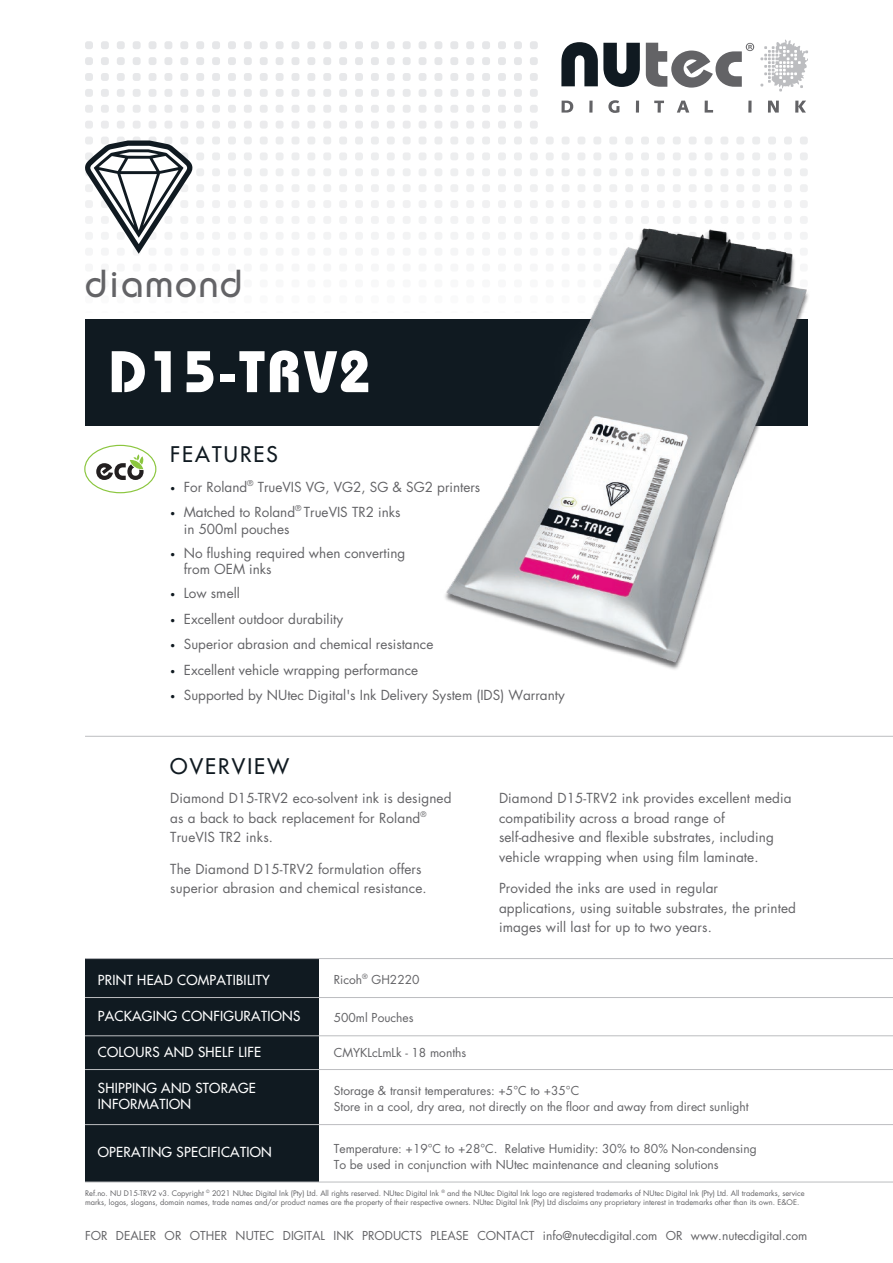
<style>
.page{position:relative;width:893px;height:1263px;background:#fff}
.page>*{position:absolute;margin:0;border:0;box-sizing:border-box;transform-origin:0 0}
.t1{font:700 58.5px "Bauhaus Std";letter-spacing:.03em;color:#fff}
.t2{font:500 39px "Bauhaus Std";letter-spacing:.05em;color:#636366}
.t3{font:500 21px "Futura Std";letter-spacing:.1em;color:#101a21}
.t4{font:13.5px/19.5px "Futura Std";letter-spacing:.01em;color:#636366}
.t5{font:500 13.5px/16.2px "Futura Std";letter-spacing:.02em;color:#fff}
.t6{font:12px/16.2px "Futura Std";color:#636366}
.t7{font:9px "Futura Std";color:#101a21}
.t8{font:7.5px/9px "Futura Std";color:#636366}
.s1{font-size:9px;color:#101a21}
</style>
<div class="page">
<svg style="left:212px;top:41px;width:294px;height:8px"></svg>
<svg style="left:514px;top:41px;width:24px;height:8px"></svg>
<div style="left:85px;top:958px;width:234px;height:224px;background:#101a21"></div>
<hr style="left:85px;top:997px;width:808px;height:1px;background:#bcbdc0">
<hr style="left:85px;top:958px;width:808px;height:1px;background:#bcbdc0">
<hr style="left:85px;top:1182px;width:808px;height:1px;background:#bcbdc0">
<hr style="left:85px;top:1035px;width:808px;height:1px;background:#bcbdc0">
<hr style="left:85px;top:1069px;width:808px;height:1px;background:#bcbdc0">
<hr style="left:85px;top:1124px;width:808px;height:1px;background:#bcbdc0">
<hr style="left:85px;top:736px;width:808px;height:1px;background:#bcbdc0">
<div style="left:85px;top:319px;width:722px;height:106px;background:#101a21"></div>
<svg style="left:85px;top:140px;width:107px;height:114px"></svg>
<div style="left:84px;top:445px;width:72px;height:48px;border:1px solid #8bc63e;border-radius:50%"></div>
<svg style="left:96px;top:454px;width:48px;height:26px"></svg>
<svg style="left:562px;top:101px;width:11px;height:12px"></svg>
<svg style="left:589px;top:101px;width:4px;height:12px"></svg>
<svg style="left:608px;top:100px;width:11px;height:13px"></svg>
<svg style="left:636px;top:101px;width:3px;height:12px"></svg>
<svg style="left:654px;top:101px;width:10px;height:12px"></svg>
<svg style="left:677px;top:101px;width:12px;height:12px"></svg>
<svg style="left:705px;top:101px;width:8px;height:12px"></svg>
<svg style="left:748px;top:101px;width:4px;height:12px"></svg>
<svg style="left:768px;top:101px;width:11px;height:12px"></svg>
<svg style="left:795px;top:101px;width:11px;height:12px"></svg>
<svg style="left:760px;top:39px;width:48px;height:52px"></svg>
<svg style="left:561px;top:42px;width:79px;height:45px"></svg>
<svg style="left:646px;top:43px;width:108px;height:45px"></svg>
<img style="left:425px;top:216px;width:384px;height:454px">
<h2 class="t2" style="left:85px;top:261px;width:158px">diamond</h2>
<h1 class="t1" style="left:108px;top:336px;width:264px">D15-TRV2</h1>
<h3 class="t3" style="left:170px;top:441px;width:109px">FEATURES</h3>
<p class="t7" style="left:170px;top:483px;width:7px">•</p>
<p class="t7" style="left:170px;top:508px;width:7px">•</p>
<p class="t7" style="left:170px;top:549px;width:7px">•</p>
<p class="t4" style="left:184px;top:477px;width:298px">For Roland<sup>®</sup> TrueVIS VG, VG2, SG &amp; SG2 printers</p>
<p class="t4" style="left:184px;top:504px;width:218px;line-height:16.2px">Matched to Roland<sup>®</sup> TrueVIS TR2 inks in 500ml pouches</p>
<p class="t4" style="left:184px;top:545px;width:223px;line-height:16.2px">No flushing required when converting from OEM inks</p>
<p class="t4" style="left:170px;top:584px;width:71px"><span class="s1">•</span> Low smell</p>
<p class="t4" style="left:170px;top:609px;width:174px"><span class="s1">•</span> Excellent outdoor durability</p>
<p class="t4" style="left:170px;top:635px;width:265px"><span class="s1">•</span> Superior abrasion and chemical resistance</p>
<p class="t4" style="left:170px;top:660px;width:249px"><span class="s1">•</span> Excellent vehicle wrapping performance</p>
<p class="t4" style="left:170px;top:686px;width:396px"><span class="s1">•</span> Supported by NUtec Digital's Ink Delivery System (IDS) Warranty</p>
<h3 class="t3" style="left:170px;top:753px;width:120px">OVERVIEW</h3>
<p class="t4" style="left:170px;top:789px;width:283px">Diamond D15-TRV2 eco-solvent ink is designed as a back to back replacement for Roland<sup>®<br></sup>TrueVIS TR2 inks.</p>
<p class="t4" style="left:170px;top:859px;width:258px">The Diamond D15-TRV2 formulation offers superior abrasion and chemical resistance.</p>
<p class="t4" style="left:499px;top:789px;width:294px">Diamond D15-TRV2 ink provides excellent media compatibility across a broad range of self-adhesive and flexible substrates, including vehicle wrapping when using film laminate.</p>
<p class="t4" style="left:499px;top:879px;width:298px">Provided the inks are used in regular applications, using suitable substrates, the printed images will last for up to two years.</p>
<p class="t5" style="left:98px;top:972px;width:174px">PRINT HEAD COMPATIBILITY</p>
<p class="t5" style="left:98px;top:1008px;width:204px">PACKAGING CONFIGURATIONS</p>
<p class="t5" style="left:98px;top:1044px;width:165px">COLOURS AND SHELF LIFE</p>
<p class="t5" style="left:98px;top:1080px;width:160px">SHIPPING AND STORAGE<br>INFORMATION</p>
<p class="t5" style="left:98px;top:1144px;width:176px">OPERATING SPECIFICATION</p>
<p class="t6" style="left:334px;top:971px;width:87px">Ricoh<sup>®</sup> GH2220</p>
<p class="t6" style="left:334px;top:1010px;width:81px">500ml Pouches</p>
<p class="t6" style="left:334px;top:1045px;width:134px">CMYKLcLmLk - 18 months</p>
<p class="t6" style="left:334px;top:1083px;width:416px">Storage &amp; transit temperatures: +5°C to +35°C<br>Store in a cool, dry area, not directly on the floor and away from direct sunlight</p>
<p class="t6" style="left:334px;top:1140px;width:424px">Temperature: +19°C to +28°C. Relative Humidity: 30% to 80% Non-condensing<br>To be used in conjunction with NUtec maintenance and cleaning solutions</p>
<p class="t8" style="left:85px;top:1189px;width:721px">Ref.no. NU D15-TRV2 v3. Copyright <sup>©</sup> 2021 NUtec Digital Ink (Pty) Ltd. All rights reserved. NUtec Digital Ink <sup>®</sup> and the NUtec Digital Ink logo are registered trademarks of NUtec Digital Ink (Pty) Ltd. All trademarks, service marks, logos, slogans, domain names, trade names and/or product names are the property of their respective owners. NUtec Digital Ink (Pty) Ltd disclaims any proprietary interest in trademarks other than its own. E&amp;OE.</p>
<p class="t6" style="left:85px;top:1228px;width:724px">FOR DEALER OR OTHER NUTEC DIGITAL INK PRODUCTS PLEASE CONTACT info@nutecdigital.com OR www.nutecdigital.com</p>
</div>
